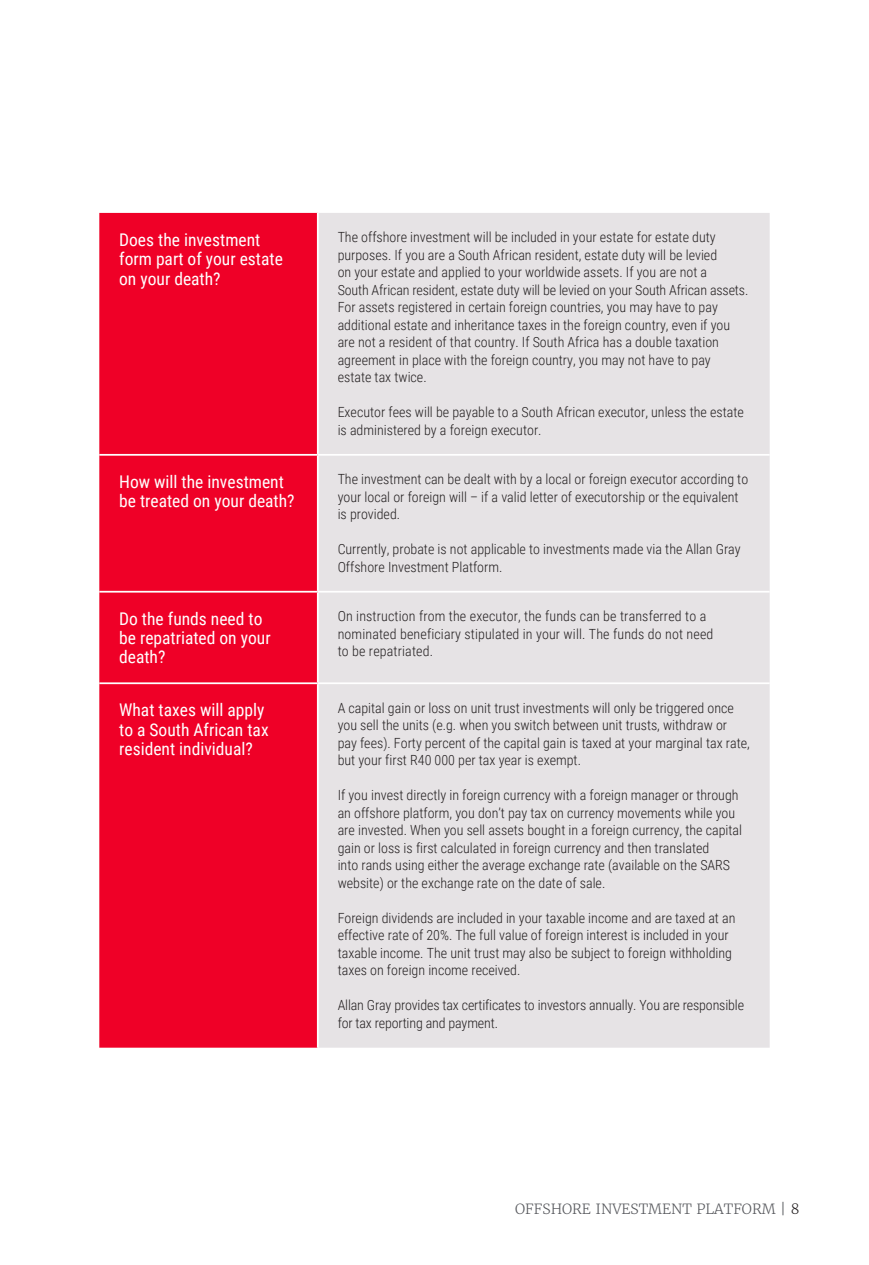
<style>
.page{position:relative;width:869px;height:1265px;background:#fff}
.page>*{position:absolute;margin:0;border:0;box-sizing:border-box;transform-origin:0 0}
.Pull_quote{font:17.5px/19.2px "Roboto Condensed";color:#fff}
.Pull_quote-2{font:300 14px/17.5px "Roboto Condensed";color:#231f20}
.t1{font:300 14px "Merriweather";color:#54555a}
.s1{color:#231f20}
</style>
<div class="page">
<div style="left:99px;top:213px;width:218px;height:835px;background:#ef0027"></div>
<div style="left:318px;top:213px;width:451px;height:835px;background:#e6e3e5"></div>
<hr style="left:99px;top:454px;width:218px;height:2px;background:#fff">
<hr style="left:317px;top:454px;width:452px;height:2px;background:#fff">
<hr style="left:99px;top:591px;width:218px;height:2px;background:#fff">
<hr style="left:317px;top:591px;width:452px;height:2px;background:#fff">
<hr style="left:99px;top:682px;width:218px;height:2px;background:#fff">
<hr style="left:317px;top:682px;width:452px;height:2px;background:#fff">
<p class="Pull_quote" style="left:119px;top:230px;width:165px">Does the investment form part of your estate on your death?</p>
<p class="Pull_quote-2" style="left:337px;top:228px;width:412px">The offshore investment will be included in your estate for estate duty purposes. If you are a South African resident, estate duty will be levied<br>on your estate and applied to your worldwide assets. If you are not a<br>South African resident, estate duty will be levied on your South African assets.<br>For assets registered in certain foreign countries, you may have to pay additional estate and inheritance taxes in the foreign country, even if you are not a resident of that country. If South Africa has a double taxation agreement in place with the foreign country, you may not have to pay<br>estate tax twice.</p>
<p class="Pull_quote-2" style="left:337px;top:403px;width:407px">Executor fees will be payable to a South African executor, unless the estate is administered by a foreign executor.</p>
<p class="Pull_quote" style="left:119px;top:472px;width:177px">How will the investment be treated on your death?</p>
<p class="Pull_quote-2" style="left:337px;top:470px;width:412px">The investment can be dealt with by a local or foreign executor according to your local or foreign will – if a valid letter of executorship or the equivalent is provided.</p>
<p class="Pull_quote-2" style="left:337px;top:540px;width:404px">Currently, probate is not applicable to investments made via the Allan Gray<br>Offshore Investment Platform.</p>
<p class="Pull_quote" style="left:119px;top:608px;width:153px">Do the funds need to be repatriated on your death?</p>
<p class="Pull_quote-2" style="left:337px;top:607px;width:377px">On instruction from the executor, the funds can be transferred to a nominated beneficiary stipulated in your will. The funds do not need to be repatriated.</p>
<p class="Pull_quote" style="left:119px;top:700px;width:151px">What taxes will apply to a South African tax resident individual?</p>
<p class="Pull_quote-2" style="left:337px;top:699px;width:413px">A capital gain or loss on unit trust investments will only be triggered once you sell the units (e.g. when you switch between unit trusts, withdraw or pay fees). Forty percent of the capital gain is taxed at your marginal tax rate, but your first R40 000 per tax year is exempt.</p>
<p class="Pull_quote-2" style="left:337px;top:786px;width:405px">If you invest directly in foreign currency with a foreign manager or through an offshore platform, you don’t pay tax on currency movements while you are invested. When you sell assets bought in a foreign currency, the capital gain or loss is first calculated in foreign currency and then translated<br>into rands using either the average exchange rate (available on the SARS website) or the exchange rate on the date of sale.</p>
<p class="Pull_quote-2" style="left:337px;top:909px;width:399px">Foreign dividends are included in your taxable income and are taxed at an effective rate of 20%. The full value of foreign interest is included in your taxable income. The unit trust may also be subject to foreign withholding taxes on foreign income received.</p>
<p class="Pull_quote-2" style="left:337px;top:996px;width:408px">Allan Gray provides tax certificates to investors annually. You are responsible for tax reporting and payment.</p>
<p class="t1" style="left:515px;top:1201px;width:286px">OFFSHORE INVESTMENT PLATFORM | <span class="s1">8</span></p>
</div>
